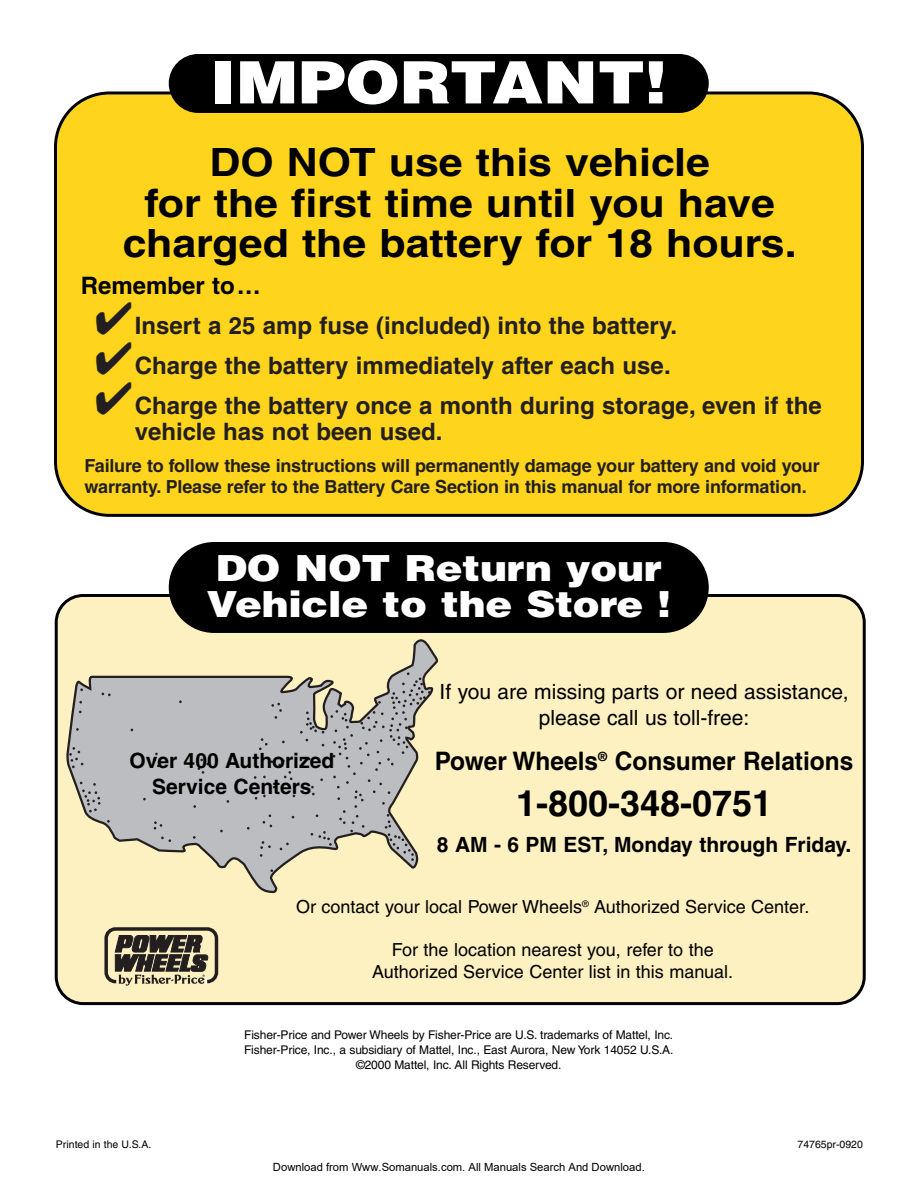
<style>
.page{position:relative;width:918px;height:1188px;background:#fff}
.page>*{position:absolute;margin:0;border:0;box-sizing:border-box;transform-origin:0 0}
.t1{font:900 58.5px "Helvetica";color:#fff;scale:1.12 1}
.t2{font:700 39px/40.5px "Helvetica";color:#000;text-align:center;scale:1.1 1}
.t3{font:900 36px/36px "Helvetica";letter-spacing:-.005em;color:#fff;scale:1.12 1}
.t4{font:700 36px "Helvetica";color:#000}
.t5{font:700 25.5px "Helvetica";color:#000;scale:.96 1}
.t6{font:700 24px/26.2px "Helvetica";color:#231f20}
.t7{font:700 24px "Helvetica";color:#000}
.t8{font:700 21px/25.2px "Helvetica";color:#000;text-align:center}
.t9{font:21px/25.7px "Helvetica";color:#000;text-align:center}
.t10{font:700 18px/21px "Helvetica";letter-spacing:-.01em;color:#231f20}
.t11{font:18px/21.6px "Helvetica";color:#000;text-align:center}
.t12{font:12px/15px "Helvetica";letter-spacing:-.01em;color:#000;text-align:center}
.t13{font:11.25px "Arial";color:#000}
.t14{font:10.5px "Helvetica";color:#000}
</style>
<div class="page">
<div style="left:57px;top:94px;width:804px;height:420px;background:#fed41d;border-radius:52px"></div>
<div style="left:58px;top:597px;width:805px;height:405px;background:#fef1c1;border-radius:26px"></div>
<svg style="left:66px;top:603px;width:372px;height:291px"></svg>
<svg style="left:102px;top:693px;width:9px;height:3px"></svg>
<svg style="left:69px;top:747px;width:14px;height:21px"></svg>
<svg style="left:80px;top:782px;width:20px;height:30px"></svg>
<svg style="left:161px;top:837px;width:10px;height:5px"></svg>
<svg style="left:154px;top:821px;width:8px;height:9px"></svg>
<svg style="left:153px;top:753px;width:7px;height:14px"></svg>
<svg style="left:198px;top:759px;width:11px;height:15px"></svg>
<svg style="left:247px;top:672px;width:184px;height:189px"></svg>
<div style="left:55px;top:594px;width:811px;height:411px;border:3px solid #000;border-radius:27px"></div>
<div style="left:104px;top:927px;width:114px;height:56px;border:3px solid #231f20;border-radius:9px"></div>
<svg style="left:115px;top:935px;width:93px;height:51px"></svg>
<div style="left:169px;top:54px;width:540px;height:59px;background:#000;border-radius:29px"></div>
<div style="left:169px;top:542px;width:540px;height:91px;background:#000;border-radius:45px"></div>
<h1 class="t1" style="left:211px;top:61px;width:409px">IMPORTANT!</h1>
<h2 class="t2" style="left:123px;top:146px;width:614px">DO NOT use this vehicle<br>for the first time until you have charged the battery for 18 hours.</h2>
<h3 class="t7" style="left:81px;top:277px;width:181px">Remember to…</h3>
<h3 class="t6" style="left:95px;top:315px;width:584px">✔Insert a 25 amp fuse (included) into the battery.</h3>
<h3 class="t6" style="left:95px;top:355px;width:578px">✔Charge the battery immediately after each use.</h3>
<h3 class="t6" style="left:135px;top:394px;width:688px;text-indent:-40px">✔Charge the battery once a month during storage, even if the vehicle has not been used.</h3>
<h3 class="t10" style="left:84px;top:457px;width:737px">Failure to follow these instructions will permanently damage your battery and void your warranty. Please refer to the Battery Care Section in this manual for more information.</h3>
<h3 class="t3" style="left:206px;top:554px;width:416px">DO NOT Return your<br>Vehicle to the Store !</h3>
<h3 class="t8" style="left:129px;top:750px;width:206px">Over 400 Authorized<br>Service Centers</h3>
<h3 class="t9" style="left:440px;top:681px;width:411px">If you are missing parts or need assistance, please call us toll-free:</h3>
<h3 class="t5" style="left:435px;top:751px;width:437px">Power Wheels<sup>®</sup> Consumer Relations</h3>
<h3 class="t4" style="left:516px;top:790px;width:258px">1-800-348-0751</h3>
<h3 class="t8" style="left:437px;top:834px;width:416px">8 AM - 6 PM EST, Monday through Friday.</h3>
<h3 class="t11" style="left:296px;top:898px;width:515px">Or contact your local Power Wheels<sup>®</sup> Authorized Service Center.</h3>
<h3 class="t11" style="left:372px;top:941px;width:362px">For the location nearest you, refer to the<br>Authorized Service Center list in this manual.</h3>
<p class="t12" style="left:244px;top:1028px;width:431px">Fisher-Price and Power Wheels by Fisher-Price are U.S. trademarks of Mattel, Inc.<br>Fisher-Price, Inc., a subsidiary of Mattel, Inc., East Aurora, New York 14052 U.S.A. ©2000 Mattel, Inc. All Rights Reserved.</p>
<p class="t14" style="left:56px;top:1141px;width:97px">Printed in the U.S.A.</p>
<p class="t14" style="left:798px;top:1141px;width:67px">74765pr-0920</p>
<p class="t13" style="left:273px;top:1160px;width:373px">Download from Www.Somanuals.com. All Manuals Search And Download.</p>
</div>
